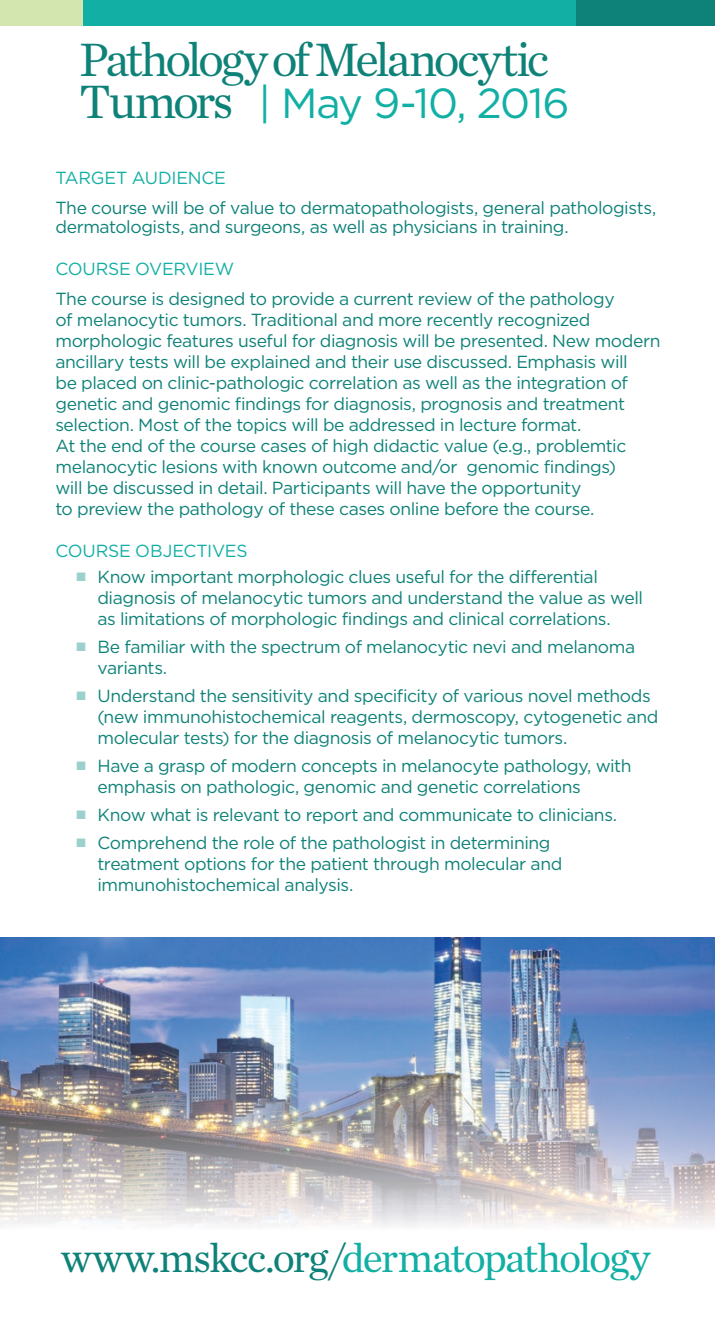
<style>
.page{position:relative;width:715px;height:1323px;background:#fff}
.page>*{position:absolute;margin:0;border:0;box-sizing:border-box;transform-origin:0 0}
.t1{font:49px "Chronicle Text G1";letter-spacing:-.07em;color:#0e8278}
.t2{font:42px "Chronicle Text G1";letter-spacing:-.045em;color:#12afa5}
.t3{font:42px "Gotham";letter-spacing:-.035em;color:#12afa5}
.t4{font:17.5px/21px "Gotham";letter-spacing:-.025em;color:#0e8278}
.t5{font:17.5px "Gotham";letter-spacing:-.01em;color:#12afa5}
.s1{font-family:"Chronicle Text G1";font-size:49px;color:#0e8278}
.s2{color:#9bd1cd}
.s3{color:#0e8278}
</style>
<div class="page">
<div style="left:0;top:0;width:714px;height:26px;background:#12afa5"></div>
<div style="left:0;top:0;width:83px;height:26px;background:#d4e6af"></div>
<div style="left:576px;top:0;width:138px;height:26px;background:#0e8278"></div>
<img style="left:0;top:937px;width:714px;height:290px">
<h1 class="t1" style="left:79px;top:23px;width:471px">Pathology of Melanocytic</h1>
<h2 class="t3" style="left:79px;top:76px;width:492px"><span class="s1">Tumors</span> | May 9-10, 2016</h2>
<p class="t5" style="left:55px;top:167px;width:172px">TARGET AUDIENCE</p>
<p class="t4" style="left:55px;top:198px;width:602px;line-height:19.2px">The course will be of value to dermatopathologists, general pathologists, dermatologists, and surgeons, as well as physicians in training.</p>
<p class="t5" style="left:55px;top:258px;width:180px">COURSE OVERVIEW</p>
<p class="t4" style="left:55px;top:288px;width:606px">The course is designed to provide a current review of the pathology<br>of melanocytic tumors. Traditional and more recently recognized morphologic features useful for diagnosis will be presented. New modern ancillary tests will be explained and their use discussed. Emphasis will<br>be placed on clinic-pathologic correlation as well as the integration of genetic and genomic findings for diagnosis, prognosis and treatment selection. Most of the topics will be addressed in lecture format.<br>At the end of the course cases of high didactic value (e.g., problemtic melanocytic lesions with known outcome and/or genomic findings)<br>will be discussed in detail. Participants will have the opportunity<br>to preview the pathology of these cases online before the course.</p>
<p class="t5" style="left:55px;top:539px;width:194px">COURSE OBJECTIVES</p>
<p class="t4" style="left:97px;top:566px;width:547px;text-indent:-21px"><span class="s2">■</span> Know important morphologic clues useful for the differential diagnosis of melanocytic tumors and understand the value as well as limitations of morphologic findings and clinical correlations.</p>
<p class="t4" style="left:97px;top:636px;width:539px;text-indent:-21px"><span class="s2">■</span> Be familiar with the spectrum of melanocytic nevi and melanoma variants.</p>
<p class="t4" style="left:97px;top:685px;width:562px;text-indent:-21px"><span class="s2">■</span> Understand the sensitivity and specificity of various novel methods (new immunohistochemical reagents, dermoscopy, cytogenetic and molecular tests) for the diagnosis of melanocytic tumors.</p>
<p class="t4" style="left:97px;top:755px;width:535px;text-indent:-21px"><span class="s2">■</span> Have a grasp of modern concepts in melanocyte pathology, with emphasis on pathologic, genomic and genetic correlations</p>
<p class="t4" style="left:76px;top:804px;width:542px"><span class="s2">■</span> Know what is relevant to report and communicate to clinicians.</p>
<p class="t4" style="left:97px;top:832px;width:466px;text-indent:-21px"><span class="s2">■</span> Comprehend the role of the pathologist in determining treatment options for the patient through molecular and immunohistochemical analysis.</p>
<h2 class="t2" style="left:61px;top:1226px;width:590px"><span class="s3">www.mskcc.org/</span>dermatopathology</h2>
</div>
